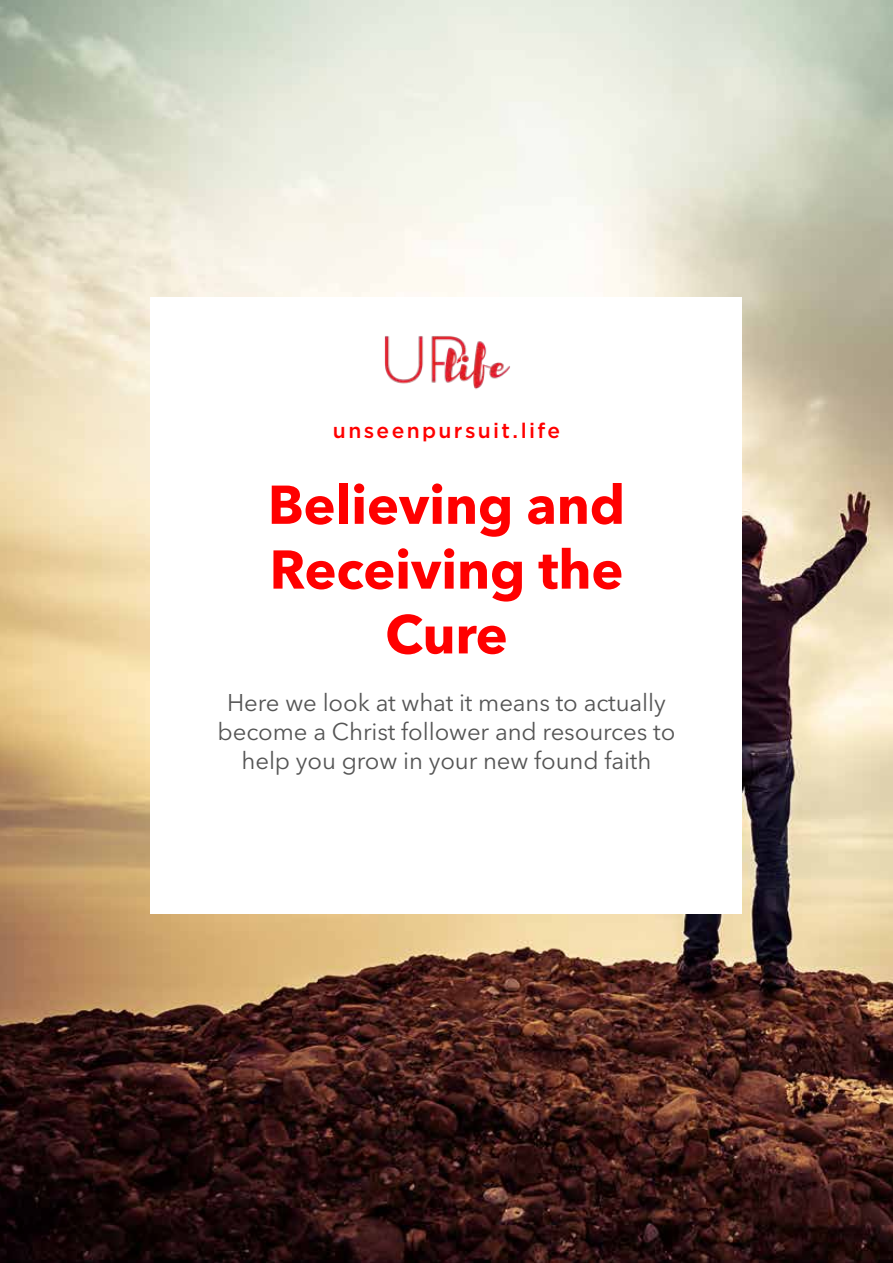
<style>
.page{position:relative;width:893px;height:1263px;background:#fff}
.page>*{position:absolute;margin:0;border:0;box-sizing:border-box;transform-origin:0 0}
.t1{font:700 54px/64.8px "Avenir Next LT Pro";letter-spacing:-.005em;color:#f00;text-align:center}
.t2{font:24px/28.8px "Avenir Next LT Pro";letter-spacing:-.005em;color:#555;text-align:center}
.t3{font:500 21px "Gotham";letter-spacing:.115em;color:#f00}
</style>
<div class="page">
<img style="left:0;top:0;width:893px;height:1263px">
<div style="left:151px;top:298px;width:591px;height:616px;background:#fff"></div>
<img style="left:384px;top:336px;width:126px;height:53px">
<p class="t3" style="left:333px;top:417px;width:229px">unseenpursuit.life</p>
<h1 class="t1" style="left:268px;top:472px;width:359px">Believing and<br>Receiving the<br>Cure</h1>
<p class="t2" style="left:218px;top:688px;width:459px">Here we look at what it means to actually become a Christ follower and resources to help you grow in your new found faith</p>
</div>
